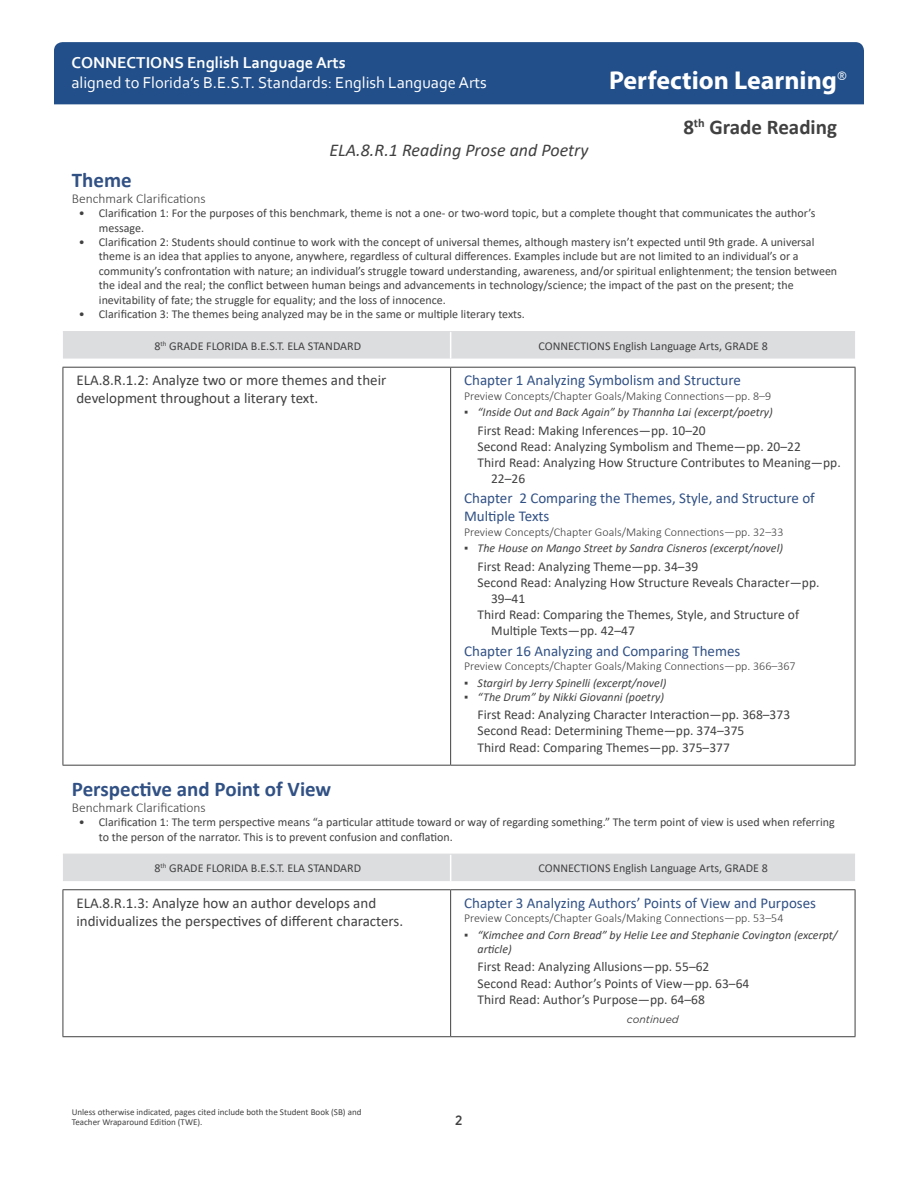
<style>
.page{position:relative;width:918px;height:1188px;background:#fff}
.page>*{position:absolute;margin:0;border:0;box-sizing:border-box;transform-origin:0 0}
.t1{font:700 25.95px "Myriad Pro";color:#fff}
.Perfection_Subsectio{font:700 21px "Calibri";color:#315185}
.t2{font:700 21px "Calibri";color:#414142}
.t3{font:italic 18px "Calibri";color:#414142}
.t4{font:16.5px "Corbel";color:#fff}
.t5{font:700 16.5px "Corbel";color:#fff}
.FL_BEST_Citations_Ch{font:15px/18px "Calibri";color:#315185}
.FL_BEST_Standard{font:15px/18px "Calibri";color:#414142}
.FL_BEST_Citations_1s{font:13.5px/16.2px "Calibri";color:#414142}
.BenchClar_head{font:300 13.5px "Calibri";color:#414142}
.t6{font:500 13.5px "Gotham Narrow";color:#414142}
.Calibri_Table_header{font:12px/14.4px "Calibri";color:#414142}
.t7{font:italic 12px/14.4px "Calibri";color:#414142}
.Chapter_intro{font:300 12px "Calibri";color:#414142}
.CONTINUED{font:italic 10.5px "Gotham";color:#414142}
.t8{font:9px/10.8px "Calibri";color:#414142}
.s1{font-style:normal}
</style>
<div class="page">
<div style="left:54px;top:42px;width:810px;height:62px;background:#224f89"></div>
<hr style="left:450px;top:368px;width:1px;height:397px;background:#414142">
<div style="left:63px;top:332px;width:792px;height:27px;background:#dcdddf"></div>
<hr style="left:63px;top:367px;width:388px;height:1px;background:#414142">
<hr style="left:451px;top:367px;width:404px;height:1px;background:#414142">
<hr style="left:63px;top:331px;width:388px;height:1px;background:#dcdddf">
<hr style="left:451px;top:331px;width:404px;height:1px;background:#dcdddf">
<hr style="left:63px;top:368px;width:1px;height:397px;background:#414142">
<hr style="left:855px;top:368px;width:1px;height:397px;background:#414142">
<hr style="left:63px;top:765px;width:388px;height:1px;background:#414142">
<hr style="left:451px;top:765px;width:404px;height:1px;background:#414142">
<div style="left:63px;top:855px;width:792px;height:26px;background:#dcdddf"></div>
<hr style="left:63px;top:854px;width:388px;height:1px;background:#dcdddf">
<hr style="left:451px;top:854px;width:404px;height:1px;background:#dcdddf">
<hr style="left:450px;top:890px;width:1px;height:146px;background:#414142">
<hr style="left:63px;top:1036px;width:388px;height:1px;background:#414142">
<hr style="left:451px;top:1036px;width:404px;height:1px;background:#414142">
<hr style="left:63px;top:890px;width:1px;height:146px;background:#414142">
<hr style="left:855px;top:890px;width:1px;height:146px;background:#414142">
<hr style="left:63px;top:889px;width:388px;height:1px;background:#414142">
<hr style="left:451px;top:889px;width:404px;height:1px;background:#414142">
<h3 class="t5" style="left:71px;top:52px;width:276px">CONNECTIONS English Language Arts</h3>
<h3 class="t4" style="left:71px;top:72px;width:417px">aligned to Florida’s B.E.S.T. Standards: English Language Arts</h3>
<h3 class="t3" style="left:329px;top:138px;width:261px">ELA.8.R.1 Reading Prose and Poetry</h3>
<h1 class="t1" style="left:609px;top:63px;width:239px">Perfection Learning<sup>®</sup></h1>
<h2 class="t2" style="left:683px;top:113px;width:155px">8<sup>th</sup> Grade Reading</h2>
<p class="Perfection_Subsectio" style="left:72px;top:165px;width:61px">Theme</p>
<p class="BenchClar_head" style="left:72px;top:190px;width:135px">Benchmark Clarifications</p>
<p class="Calibri_Table_header" style="left:99px;top:206px;width:718px;text-indent:-20px">• Clarification 1: For the purposes of this benchmark, theme is not a one- or two-word topic, but a complete thought that communicates the author’s message.</p>
<p class="Calibri_Table_header" style="left:99px;top:235px;width:740px;text-indent:-20px">• Clarification 2: Students should continue to work with the concept of universal themes, although mastery isn’t expected until 9th grade. A universal theme is an idea that applies to anyone, anywhere, regardless of cultural differences. Examples include but are not limited to an individual’s or a community’s confrontation with nature; an individual’s struggle toward understanding, awareness, and/or spiritual enlightenment; the tension between the ideal and the real; the conflict between human beings and advancements in technology/science; the impact of the past on the present; the inevitability of fate; the struggle for equality; and the loss of innocence.</p>
<p class="Calibri_Table_header" style="left:79px;top:307px;width:448px">• Clarification 3: The themes being analyzed may be in the same or multiple literary texts.</p>
<p class="Calibri_Table_header" style="left:154px;top:338px;width:208px">8<sup>th</sup> GRADE FLORIDA B.E.S.T. ELA STANDARD</p>
<p class="Calibri_Table_header" style="left:539px;top:338px;width:231px">CONNECTIONS English Language Arts, GRADE 8</p>
<p class="FL_BEST_Standard" style="left:76px;top:371px;width:311px">ELA.8.R.1.2: Analyze two or more themes and their development throughout a literary text.</p>
<p class="FL_BEST_Citations_Ch" style="left:464px;top:371px;width:278px">Chapter 1 Analyzing Symbolism and Structure</p>
<p class="Chapter_intro" style="left:464px;top:388px;width:309px">Preview Concepts/Chapter Goals/Making Connections—pp. 8–9</p>
<p class="t7" style="left:464px;top:404px;width:310px"><span class="s1">▪</span> “Inside Out and Back Again” by Thannha Lai (excerpt/poetry)</p>
<p class="FL_BEST_Citations_1s" style="left:478px;top:422px;width:230px">First Read: Making Inferences—pp. 10–20</p>
<p class="FL_BEST_Citations_1s" style="left:478px;top:438px;width:325px">Second Read: Analyzing Symbolism and Theme—pp. 20–22</p>
<p class="FL_BEST_Citations_1s" style="left:491px;top:454px;width:351px;text-indent:-14px">Third Read: Analyzing How Structure Contributes to Meaning—pp.<br>22–26</p>
<p class="FL_BEST_Citations_Ch" style="left:464px;top:489px;width:352px">Chapter 2 Comparing the Themes, Style, and Structure of<br>Multiple Texts</p>
<p class="Chapter_intro" style="left:464px;top:524px;width:321px">Preview Concepts/Chapter Goals/Making Connections—pp. 32–33</p>
<p class="t7" style="left:464px;top:541px;width:320px"><span class="s1">▪</span> The House on Mango Street by Sandra Cisneros (excerpt/novel)</p>
<p class="FL_BEST_Citations_1s" style="left:478px;top:558px;width:222px">First Read: Analyzing Theme—pp. 34–39</p>
<p class="FL_BEST_Citations_1s" style="left:491px;top:574px;width:330px;text-indent:-14px">Second Read: Analyzing How Structure Reveals Character—pp.<br>39–41</p>
<p class="FL_BEST_Citations_1s" style="left:491px;top:606px;width:310px;text-indent:-14px">Third Read: Comparing the Themes, Style, and Structure of<br>Multiple Texts—pp. 42–47</p>
<p class="FL_BEST_Citations_Ch" style="left:464px;top:641px;width:278px">Chapter 16 Analyzing and Comparing Themes</p>
<p class="Chapter_intro" style="left:464px;top:659px;width:333px">Preview Concepts/Chapter Goals/Making Connections—pp. 366–367</p>
<p class="t7" style="left:464px;top:675px;width:204px"><span class="s1">▪</span> Stargirl by Jerry Spinelli (excerpt/novel)</p>
<p class="t7" style="left:464px;top:689px;width:202px"><span class="s1">▪</span> “The Drum” by Nikki Giovanni (poetry)</p>
<p class="FL_BEST_Citations_1s" style="left:478px;top:706px;width:314px">First Read: Analyzing Character Interaction—pp. 368–373</p>
<p class="FL_BEST_Citations_1s" style="left:478px;top:723px;width:268px">Second Read: Determining Theme—pp. 374–375</p>
<p class="FL_BEST_Citations_1s" style="left:478px;top:739px;width:254px">Third Read: Comparing Themes—pp. 375–377</p>
<p class="Perfection_Subsectio" style="left:72px;top:774px;width:261px">Perspective and Point of View</p>
<p class="BenchClar_head" style="left:72px;top:799px;width:135px">Benchmark Clarifications</p>
<p class="Calibri_Table_header" style="left:99px;top:815px;width:737px;text-indent:-20px">• Clarification 1: The term perspective means “a particular attitude toward or way of regarding something.” The term point of view is used when referring to the person of the narrator. This is to prevent confusion and conflation.</p>
<p class="Calibri_Table_header" style="left:154px;top:861px;width:208px">8<sup>th</sup> GRADE FLORIDA B.E.S.T. ELA STANDARD</p>
<p class="Calibri_Table_header" style="left:539px;top:861px;width:231px">CONNECTIONS English Language Arts, GRADE 8</p>
<p class="FL_BEST_Standard" style="left:76px;top:893px;width:328px">ELA.8.R.1.3: Analyze how an author develops and individualizes the perspectives of different characters.</p>
<p class="FL_BEST_Citations_Ch" style="left:464px;top:893px;width:354px">Chapter 3 Analyzing Authors’ Points of View and Purposes</p>
<p class="Chapter_intro" style="left:464px;top:911px;width:321px">Preview Concepts/Chapter Goals/Making Connections—pp. 53–54</p>
<p class="t7" style="left:478px;top:927px;width:361px;text-indent:-14px"><span class="s1">▪</span> “Kimchee and Corn Bread” by Helie Lee and Stephanie Covington (excerpt/ article)</p>
<p class="FL_BEST_Citations_1s" style="left:478px;top:959px;width:233px">First Read: Analyzing Allusions—pp. 55–62</p>
<p class="FL_BEST_Citations_1s" style="left:478px;top:975px;width:273px">Second Read: Author’s Points of View—pp. 63–64</p>
<p class="FL_BEST_Citations_1s" style="left:478px;top:991px;width:229px">Third Read: Author’s Purpose—pp. 64–68</p>
<p class="CONTINUED" style="left:627px;top:1013px;width:53px">continued</p>
<p class="t8" style="left:72px;top:1106px;width:291px">Unless otherwise indicated, pages cited include both the Student Book (SB) and<br>Teacher Wraparound Edition (TWE).</p>
<p class="t6" style="left:455px;top:1112px;width:9px">2</p>
</div>
